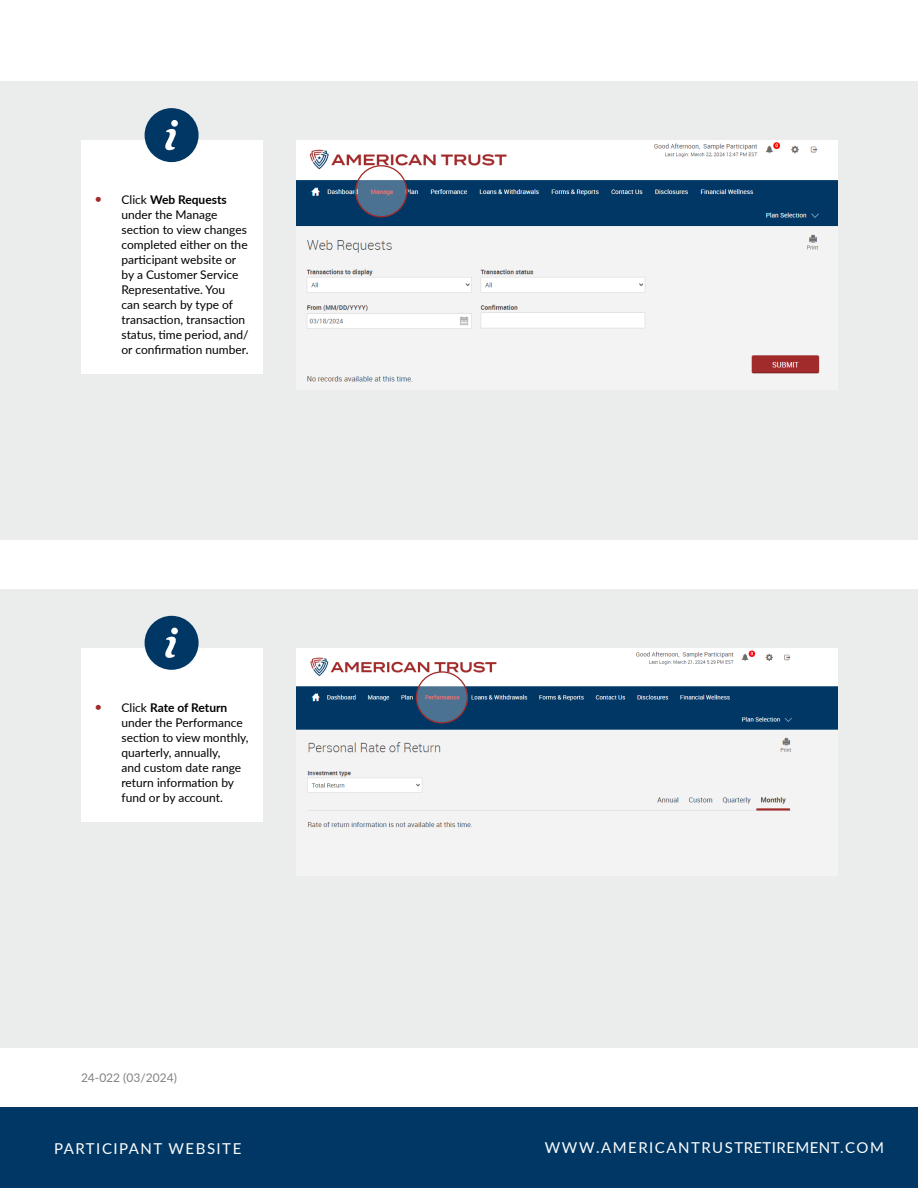
<style>
.page{position:relative;width:918px;height:1188px;background:#fff}
.page>*{position:absolute;margin:0;border:0;box-sizing:border-box;transform-origin:0 0}
.t1{font:15px "Lato";letter-spacing:.1em;color:#fff}
.t2{font:12px/15px "Lato";color:#000}
.t3{font:12px "Lato";color:#808285}
.s1{font-size:13.5px;color:#a02b2a}
.s2{font-weight:700}
</style>
<div class="page">
<div style="left:0;top:589px;width:918px;height:459px;background:#ebecec"></div>
<img style="left:296px;top:648px;width:541px;height:179px">
<div style="left:0;top:81px;width:918px;height:459px;background:#ebecec"></div>
<img style="left:296px;top:140px;width:542px;height:242px">
<div style="left:0;top:1107px;width:918px;height:81px;background:#003764"></div>
<div style="left:81px;top:140px;width:181px;height:234px;background:#fff"></div>
<div style="left:145px;top:108px;width:54px;height:54px;background:#003764;border-radius:50%"></div>
<svg style="left:165px;top:128px;width:11px;height:23px"></svg>
<div style="left:171px;top:120px;width:7px;height:7px;background:#fff;border-radius:50%"></div>
<div style="left:81px;top:648px;width:181px;height:174px;background:#fff"></div>
<div style="left:145px;top:616px;width:54px;height:54px;background:#003764;border-radius:50%"></div>
<svg style="left:165px;top:636px;width:11px;height:22px"></svg>
<div style="left:171px;top:628px;width:7px;height:6px;background:#fff;border-radius:50%"></div>
<svg style="left:356px;top:166px;width:51px;height:51px;background:#7a8ea4"></svg>
<div style="left:355px;top:165px;width:52px;height:52px;border:1px solid #a02b2a;border-radius:50%"></div>
<svg style="left:416px;top:672px;width:51px;height:51px;background:#7b8da4"></svg>
<div style="left:416px;top:671px;width:52px;height:53px;border:1px solid #a02b2a;border-radius:50%"></div>
<p class="t2" style="left:121px;top:192px;width:129px;text-indent:-27px"><span class="s1">•</span> Click <span class="s2">Web Requests </span>under the Manage section to view changes completed either on the participant website or by a Customer Service<br>Representative. You<br>can search by type of transaction, transaction status, time period, and/ or confirmation number.</p>
<p class="t2" style="left:122px;top:699px;width:129px;text-indent:-27px"><span class="s1">•</span> Click <span class="s2">Rate of Return </span>under the Performance section to view monthly, quarterly, annually,<br>and custom date range return information by fund or by account.</p>
<p class="t3" style="left:81px;top:1069px;width:97px">24-022 (03/2024)</p>
<p class="t1" style="left:54px;top:1137px;width:189px">PARTICIPANT WEBSITE</p>
<p class="t1" style="left:545px;top:1137px;width:341px">WWW.AMERICANTRUSTRETIREMENT.COM</p>
</div>
